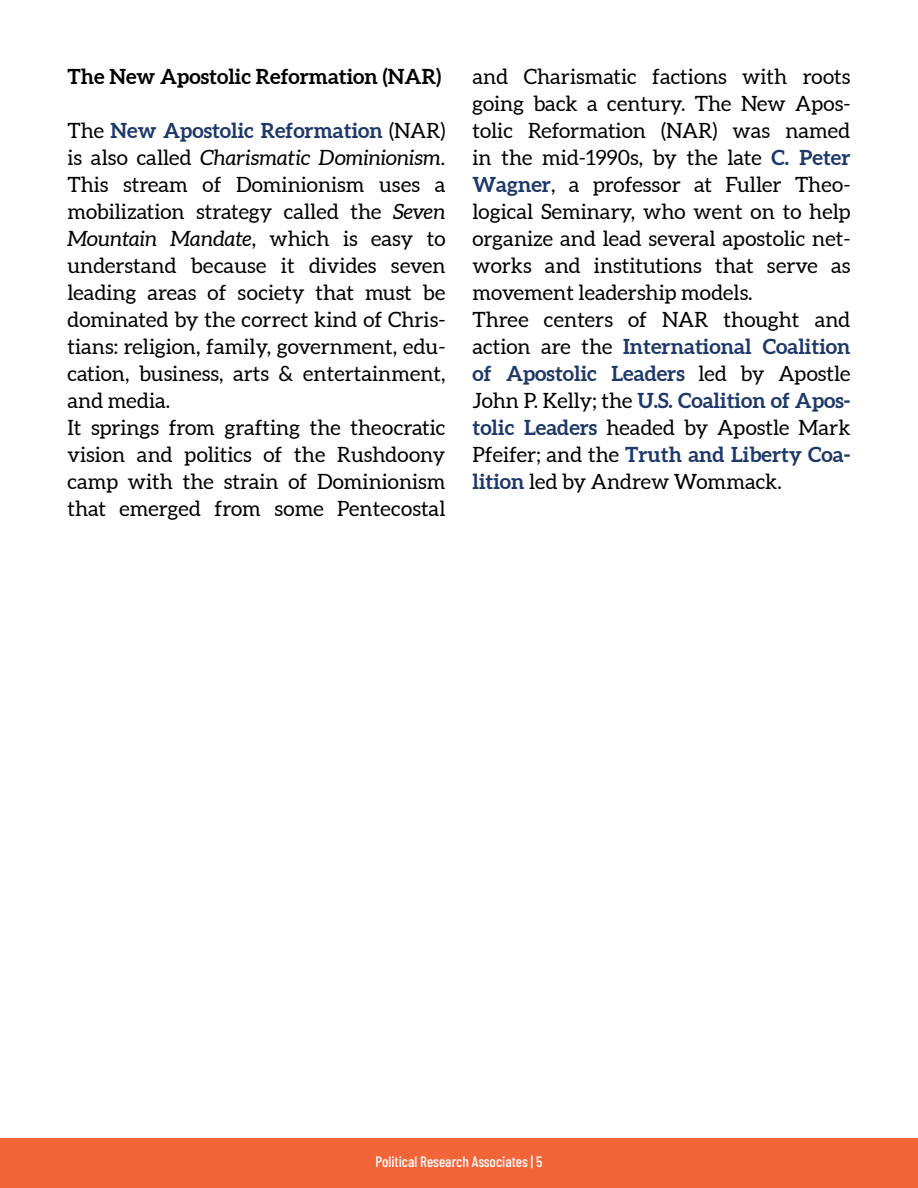
<style>
.page{position:relative;width:918px;height:1188px;background:#fff}
.page>*{position:absolute;margin:0;border:0;box-sizing:border-box;transform-origin:0 0}
.Body{font:21px/27px "Aleo";color:#000;text-align:justify}
.Body-2{font:700 21px "Aleo";color:#000}
.t1{font:500 15px "Barlow Condensed";color:#fff}
.s1{font-weight:700;color:#1e3869}
.s2{font-style:italic}
</style>
<div class="page">
<div style="left:0;top:1138px;width:918px;height:50px;background:#f26539"></div>
<p class="Body-2" style="left:68px;top:64px;width:375px">The New Apostolic Reformation (NAR)</p>
<p class="Body" style="left:68px;top:118px;width:380px">The <span class="s1">New Apostolic Reformation</span> (NAR) is also called <span class="s2">Charismatic Dominionism.<br></span>This stream of Dominionism uses a mobilization strategy called the <span class="s2">Seven Mountain Mandate</span>, which is easy to understand because it divides seven leading areas of society that must be dominated by the correct kind of Chris&shy;tians: religion, family, government, edu&shy;cation, business, arts &amp; entertainment, and media.</p>
<p class="Body" style="left:68px;top:415px;width:380px">It springs from grafting the theocratic vision and politics of the Rushdoony camp with the strain of Dominionism that emerged from some Pentecostal</p>
<p class="Body" style="left:472px;top:64px;width:380px">and Charismatic factions with roots going back a century. The New Apos&shy;tolic Reformation (NAR) was named in the mid-1990s, by the late <span class="s1">C. Peter Wagner</span>, a professor at Fuller Theo&shy;logical Seminary, who went on to help organize and lead several apostolic net&shy;works and institutions that serve as movement leadership models.</p>
<p class="Body" style="left:472px;top:307px;width:380px">Three centers of NAR thought and action are the <span class="s1">International Coalition of Apostolic Leaders</span> led by Apostle John P. Kelly; the <span class="s1">U.S. Coalition of Apos&shy;tolic Leaders</span> headed by Apostle Mark Pfeifer; and the <span class="s1">Truth and Liberty Coa&shy;lition</span> led by Andrew Wommack.</p>
<p class="t1" style="left:375px;top:1151px;width:169px">Political Research Associates | 5</p>
</div>
